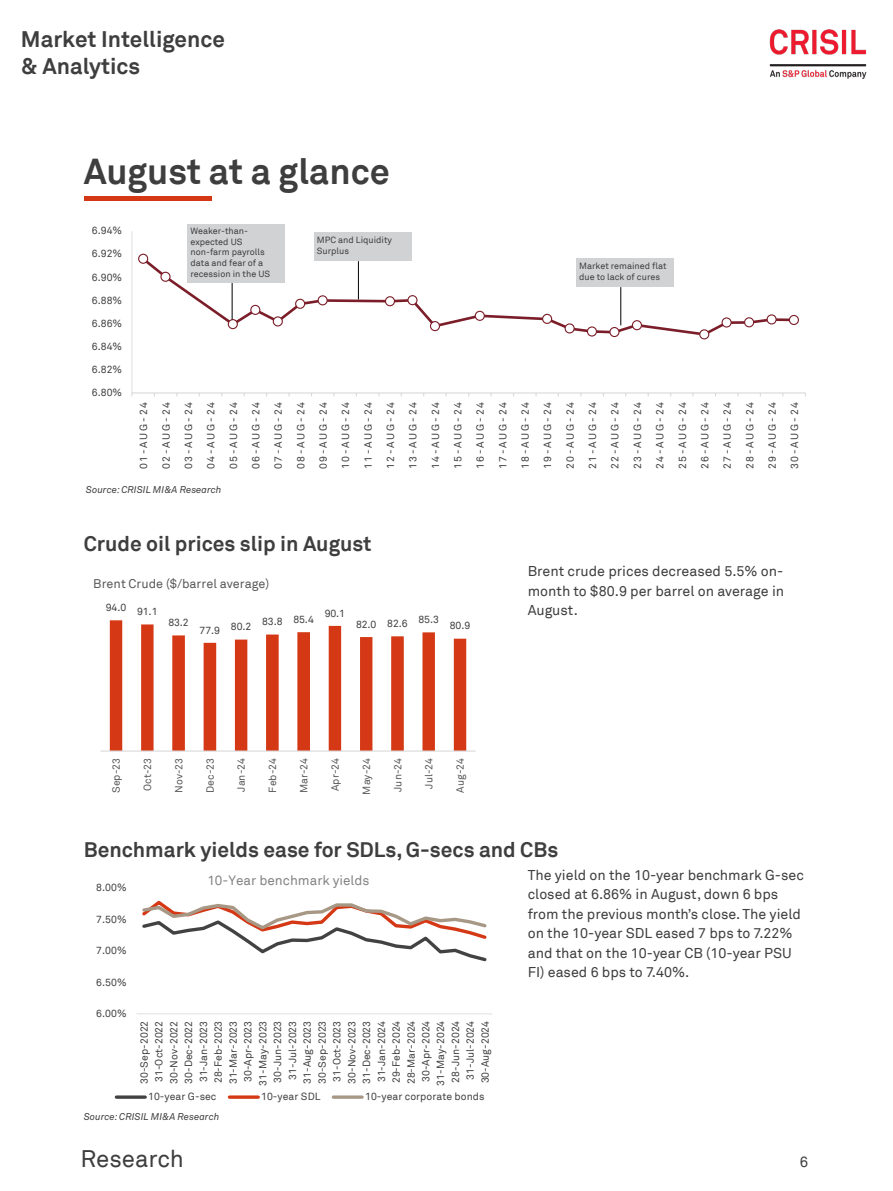
<style>
.page{position:relative;width:893px;height:1191px;background:#fff}
.page>*{position:absolute;margin:0;border:0;box-sizing:border-box;transform-origin:0 0}
.t1{font:700 36px "Akkurat Pro";color:#3e3e3f}
.t2{font:24px "Akkurat Pro";color:#3e3e3f}
.t3{font:700 22.5px/27px "Akkurat Pro";color:#3e3e3f}
.t4{font:700 21px "Akkurat Pro";color:#3e3e3f}
.t5{font:15px "Akkurat Pro";color:#3e3e3f}
.t6{font:14.25px/19.5px "Akkurat Pro";color:#3e3e3f;text-align:justify}
.t7{font:13.5px "Akkurat Pro";color:#858484}
.t8{font:12.6px "Akkurat Pro";color:#595959}
.t9{font:10.5px/22.5px "Akkurat Pro";letter-spacing:.01em;color:#434242;text-align:justify}
.t10{font:10.5px "Akkurat Pro";letter-spacing:.005em;color:#595959}
.t11{font:10.5px "Akkurat Pro";letter-spacing:-.01em;color:#404040}
.t12{font:italic 9.75px "Akkurat";color:#3e3e3f}
.t13{font:9px/10.8px "Akkurat Pro";color:#3e3e3f}
</style>
<div class="page">
<img style="left:769px;top:29px;width:98px;height:50px">
<hr style="left:131px;top:231px;width:1px;height:162px;background:#e3e3e3">
<hr style="left:132px;top:392px;width:673px;height:1px;background:#d9d9d9">
<svg style="left:140px;top:255px;width:657px;height:82px"></svg>
<div style="left:139px;top:254px;width:9px;height:9px;background:#fff;border-radius:50%"></div>
<div style="left:138px;top:254px;width:10px;height:10px;border:1px solid #7b1e29;border-radius:50%"></div>
<div style="left:161px;top:272px;width:9px;height:9px;background:#fff;border-radius:50%"></div>
<div style="left:160px;top:272px;width:11px;height:10px;border:1px solid #7b1e29;border-radius:50%"></div>
<div style="left:228px;top:320px;width:9px;height:9px;background:#fff;border-radius:50%"></div>
<div style="left:228px;top:319px;width:10px;height:10px;border:1px solid #7b1e29;border-radius:50%"></div>
<div style="left:251px;top:305px;width:9px;height:9px;background:#fff;border-radius:50%"></div>
<div style="left:250px;top:305px;width:10px;height:10px;border:1px solid #7b1e29;border-radius:50%"></div>
<div style="left:273px;top:317px;width:9px;height:9px;background:#fff;border-radius:50%"></div>
<div style="left:273px;top:316px;width:10px;height:10px;border:1px solid #7b1e29;border-radius:50%"></div>
<div style="left:296px;top:299px;width:9px;height:9px;background:#fff;border-radius:50%"></div>
<div style="left:295px;top:299px;width:10px;height:10px;border:1px solid #7b1e29;border-radius:50%"></div>
<div style="left:318px;top:296px;width:9px;height:9px;background:#fff;border-radius:50%"></div>
<div style="left:318px;top:295px;width:10px;height:10px;border:1px solid #7b1e29;border-radius:50%"></div>
<div style="left:385px;top:297px;width:9px;height:9px;background:#fff;border-radius:50%"></div>
<div style="left:385px;top:296px;width:10px;height:10px;border:1px solid #7b1e29;border-radius:50%"></div>
<div style="left:408px;top:296px;width:9px;height:9px;background:#fff;border-radius:50%"></div>
<div style="left:407px;top:295px;width:11px;height:10px;border:1px solid #7b1e29;border-radius:50%"></div>
<div style="left:430px;top:321px;width:9px;height:9px;background:#fff;border-radius:50%"></div>
<div style="left:430px;top:321px;width:10px;height:10px;border:1px solid #7b1e29;border-radius:50%"></div>
<div style="left:475px;top:311px;width:9px;height:9px;background:#fff;border-radius:50%"></div>
<div style="left:475px;top:311px;width:10px;height:10px;border:1px solid #7b1e29;border-radius:50%"></div>
<div style="left:543px;top:314px;width:9px;height:9px;background:#fff;border-radius:50%"></div>
<div style="left:542px;top:314px;width:10px;height:10px;border:1px solid #7b1e29;border-radius:50%"></div>
<div style="left:565px;top:324px;width:9px;height:9px;background:#fff;border-radius:50%"></div>
<div style="left:565px;top:323px;width:10px;height:10px;border:1px solid #7b1e29;border-radius:50%"></div>
<div style="left:587px;top:327px;width:9px;height:9px;background:#fff;border-radius:50%"></div>
<div style="left:587px;top:326px;width:10px;height:10px;border:1px solid #7b1e29;border-radius:50%"></div>
<div style="left:610px;top:327px;width:9px;height:9px;background:#fff;border-radius:50%"></div>
<div style="left:609px;top:327px;width:10px;height:10px;border:1px solid #7b1e29;border-radius:50%"></div>
<div style="left:632px;top:321px;width:9px;height:9px;background:#fff;border-radius:50%"></div>
<div style="left:632px;top:320px;width:10px;height:10px;border:1px solid #7b1e29;border-radius:50%"></div>
<div style="left:700px;top:330px;width:9px;height:9px;background:#fff;border-radius:50%"></div>
<div style="left:699px;top:329px;width:10px;height:10px;border:1px solid #7b1e29;border-radius:50%"></div>
<svg style="left:722px;top:318px;width:9px;height:9px"></svg>
<div style="left:721px;top:317px;width:11px;height:10px;border:1px solid #7b1e29;border-radius:50%"></div>
<div style="left:745px;top:318px;width:9px;height:9px;background:#fff;border-radius:50%"></div>
<div style="left:744px;top:317px;width:10px;height:10px;border:1px solid #7b1e29;border-radius:50%"></div>
<svg style="left:767px;top:315px;width:9px;height:9px"></svg>
<div style="left:766px;top:314px;width:11px;height:10px;border:1px solid #7b1e29;border-radius:50%"></div>
<div style="left:789px;top:315px;width:9px;height:9px;background:#fff;border-radius:50%"></div>
<div style="left:789px;top:315px;width:10px;height:10px;border:1px solid #7b1e29;border-radius:50%"></div>
<div style="left:84px;top:196px;width:127px;height:5px;background:#d53814"></div>
<hr style="left:232px;top:281px;width:1px;height:38px;background:#000">
<div style="left:188px;top:224px;width:97px;height:58px;background:#d1d2d4"></div>
<hr style="left:358px;top:261px;width:1px;height:38px;background:#000">
<hr style="left:620px;top:287px;width:1px;height:38px;background:#000">
<div style="left:314px;top:233px;width:98px;height:28px;background:#d1d2d4"></div>
<div style="left:576px;top:259px;width:98px;height:28px;background:#d1d2d4"></div>
<svg style="left:110px;top:620px;width:356px;height:130px"></svg>
<hr style="left:100px;top:750px;width:376px;height:1px;background:#d9d9d9">
<hr style="left:137px;top:1013px;width:355px;height:1px;background:#e3e3e3">
<svg style="left:142px;top:900px;width:345px;height:62px"></svg>
<hr style="left:116px;top:1095px;width:29px;height:3px;background:#434242">
<hr style="left:229px;top:1095px;width:29px;height:3px;background:#d53814">
<hr style="left:333px;top:1095px;width:29px;height:3px;background:#a79886">
<h3 class="t3" style="left:21px;top:26px;width:205px">Market Intelligence &amp; Analytics</h3>
<p class="t1" style="left:84px;top:149px;width:308px">August at a glance</p>
<p class="t9" style="left:92px;top:220px;width:32px">6.94%</p>
<p class="t9" style="left:92px;top:243px;width:32px">6.92%</p>
<p class="t9" style="left:92px;top:266px;width:32px">6.90%</p>
<p class="t9" style="left:92px;top:289px;width:32px">6.88%</p>
<p class="t9" style="left:92px;top:312px;width:32px">6.86%</p>
<p class="t9" style="left:92px;top:335px;width:32px">6.84%</p>
<p class="t9" style="left:92px;top:358px;width:32px">6.82%</p>
<p class="t9" style="left:92px;top:381px;width:32px">6.80%</p>
<p class="t13" style="left:191px;top:225px;width:81px">Weaker-than&shy;expected US non-farm payrolls data and fear of a recession in the US</p>
<p class="t13" style="left:317px;top:234px;width:77px">MPC and Liquidity<br>Surplus</p>
<p class="t13" style="left:579px;top:260px;width:89px">Market remained flat due to lack of cures</p>
<p class="t9" style="left:133px;top:469px;width:69px;rotate:-90deg">01-AUG-24<br>02-AUG-24<br>03-AUG-24<br>04-AUG-24<br>05-AUG-24<br>06-AUG-24<br>07-AUG-24<br>08-AUG-24<br>09-AUG-24<br>10-AUG-24<br>11-AUG-24<br>12-AUG-24<br>13-AUG-24<br>14-AUG-24<br>15-AUG-24<br>16-AUG-24<br>17-AUG-24<br>18-AUG-24<br>19-AUG-24<br>20-AUG-24<br>21-AUG-24<br>22-AUG-24<br>23-AUG-24<br>24-AUG-24<br>25-AUG-24<br>26-AUG-24<br>27-AUG-24<br>28-AUG-24<br>29-AUG-24<br>30-AUG-24</p>
<p class="t12" style="left:86px;top:484px;width:137px">Source: CRISIL MI&amp;A Research</p>
<p class="t4" style="left:84px;top:530px;width:289px">Crude oil prices slip in August</p>
<p class="t8" style="left:93px;top:576px;width:178px">Brent Crude ($/barrel average)</p>
<p class="t11" style="left:106px;top:603px;width:53px">94.0 91.1</p>
<p class="t11" style="left:168px;top:616px;width:22px">83.2</p>
<p class="t11" style="left:200px;top:622px;width:53px">77.9 80.2</p>
<p class="t11" style="left:262px;top:614px;width:53px">83.8 85.4</p>
<p class="t11" style="left:325px;top:607px;width:22px">90.1</p>
<p class="t11" style="left:356px;top:617px;width:84px">82.0 82.6 85.3</p>
<p class="t11" style="left:450px;top:619px;width:22px">80.9</p>
<p class="t10" style="left:110px;top:793px;width:37px;rotate:-90deg">Sep-23</p>
<p class="t10" style="left:141px;top:791px;width:35px;rotate:-90deg">Oct-23</p>
<p class="t10" style="left:173px;top:793px;width:37px;rotate:-90deg">Nov-23</p>
<p class="t10" style="left:204px;top:793px;width:36px;rotate:-90deg">Dec-23</p>
<p class="t10" style="left:235px;top:791px;width:35px;rotate:-90deg">Jan-24</p>
<p class="t10" style="left:266px;top:792px;width:36px;rotate:-90deg">Feb-24</p>
<p class="t10" style="left:298px;top:793px;width:37px;rotate:-90deg">Mar-24</p>
<p class="t10" style="left:329px;top:791px;width:35px;rotate:-90deg">Apr-24</p>
<p class="t10" style="left:360px;top:794px;width:38px;rotate:-90deg">May-24</p>
<p class="t10" style="left:391px;top:791px;width:35px;rotate:-90deg">Jun-24</p>
<p class="t10" style="left:423px;top:788px;width:32px;rotate:-90deg">Jul-24</p>
<p class="t10" style="left:454px;top:792px;width:36px;rotate:-90deg">Aug-24</p>
<p class="t6" style="left:528px;top:562px;width:258px">Brent crude prices decreased 5.5% on&shy;month to $80.9 per barrel on average in August.</p>
<p class="t4" style="left:84px;top:836px;width:476px">Benchmark yields ease for SDLs, G-secs and CBs</p>
<p class="t9" style="left:96px;top:876px;width:32px">8.00%</p>
<p class="t9" style="left:96px;top:908px;width:32px">7.50%</p>
<p class="t9" style="left:96px;top:939px;width:32px">7.00%</p>
<p class="t9" style="left:96px;top:971px;width:32px">6.50%</p>
<p class="t9" style="left:96px;top:1002px;width:32px">6.00%</p>
<p class="t7" style="left:207px;top:872px;width:164px">10-Year benchmark yields</p>
<p class="t9" style="left:137px;top:1085px;width:66px;line-height:14.9px;text-align:center;rotate:-90deg">30-Sep-2022<br>31-Oct-2022<br>30-Nov-2022<br>30-Dec-2022<br>31-Jan-2023<br>28-Feb-2023<br>31-Mar-2023<br>30-Apr-2023<br>31-May-2023<br>30-Jun-2023<br>31-Jul-2023<br>31-Aug-2023<br>30-Sep-2023<br>31-Oct-2023<br>30-Nov-2023<br>31-Dec-2023<br>31-Jan-2024<br>29-Feb-2024<br>28-Mar-2024<br>30-Apr-2024<br>31-May-2024<br>28-Jun-2024<br>31-Jul-2024<br>30-Aug-2024</p>
<p class="t9" style="left:148px;top:1085px;width:70px">10-year G-sec</p>
<p class="t9" style="left:261px;top:1085px;width:61px">10-year SDL</p>
<p class="t9" style="left:365px;top:1085px;width:121px">10-year corporate bonds</p>
<p class="t12" style="left:84px;top:1111px;width:137px">Source: CRISIL MI&amp;A Research</p>
<p class="t6" style="left:528px;top:865px;width:278px;text-align:left">The yield on the 10-year benchmark G-sec closed at 6.86% in August, down 6 bps from the previous month’s close. The yield on the 10-year SDL eased 7 bps to 7.22% and that on the 10-year CB (10-year PSU FI) eased 6 bps to 7.40%.</p>
<h2 class="t2" style="left:81px;top:1144px;width:105px">Research</h2>
<h3 class="t5" style="left:800px;top:1153px;width:10px">6</h3>
</div>
